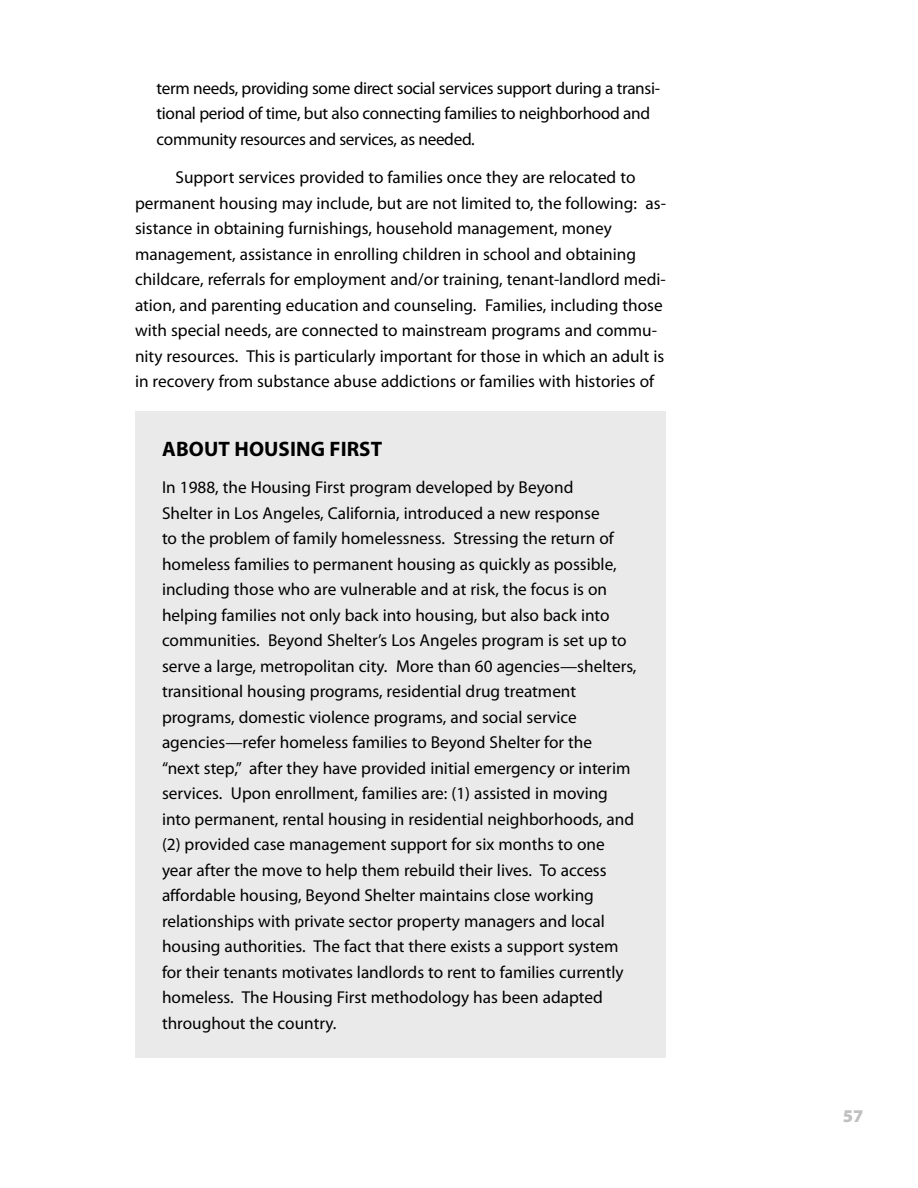
<style>
.page{position:relative;width:918px;height:1188px;background:#fff}
.page>*{position:absolute;margin:0;border:0;box-sizing:border-box;transform-origin:0 0}
.t1{font:700 21px "Myriad Pro";letter-spacing:.005em;color:#000}
.t2{font:900 18px "Myriad Pro";color:#c0c0c0}
.Text__Bullet_List{font:17.25px/25.5px "Myriad Pro";color:#000}
.Text__Bullet_List-2{font:17.25px/25.5px "Myriad Pro";letter-spacing:-.02em;color:#000}
</style>
<div class="page">
<div style="left:135px;top:411px;width:531px;height:647px;background:#eaeaea"></div>
<p class="Text__Bullet_List-2" style="left:157px;top:76px;width:505px">term needs, providing some direct social services support during a transi&shy;tional period of time, but also connecting families to neighborhood and community resources and services, as needed.</p>
<p class="Text__Bullet_List" style="left:135px;top:165px;width:533px;text-indent:41px">Support services provided to families once they are relocated to permanent housing may include, but are not limited to, the following: as&shy;sistance in obtaining furnishings, household management, money management, assistance in enrolling children in school and obtaining childcare, referrals for employment and/or training, tenant-landlord medi&shy;ation, and parenting education and counseling. Families, including those with special needs, are connected to mainstream programs and commu&shy;nity resources. This is particularly important for those in which an adult is in recovery from substance abuse addictions or families with histories of</p>
<p class="t1" style="left:162px;top:437px;width:222px">ABOUT HOUSING FIRST</p>
<p class="Text__Bullet_List" style="left:162px;top:475px;width:476px">In 1988, the Housing First program developed by Beyond<br>Shelter in Los Angeles, California, introduced a new response<br>to the problem of family homelessness. Stressing the return of homeless families to permanent housing as quickly as possible, including those who are vulnerable and at risk, the focus is on helping families not only back into housing, but also back into communities. Beyond Shelter’s Los Angeles program is set up to serve a large, metropolitan city. More than 60 agencies—shelters, transitional housing programs, residential drug treatment programs, domestic violence programs, and social service agencies—refer homeless families to Beyond Shelter for the<br>“next step,” after they have provided initial emergency or interim services. Upon enrollment, families are: (1) assisted in moving into permanent, rental housing in residential neighborhoods, and (2) provided case management support for six months to one year after the move to help them rebuild their lives. To access affordable housing, Beyond Shelter maintains close working relationships with private sector property managers and local housing authorities. The fact that there exists a support system for their tenants motivates landlords to rent to families currently homeless. The Housing First methodology has been adapted throughout the country.</p>
<p class="t2" style="left:843px;top:1106px;width:22px">57</p>
</div>
